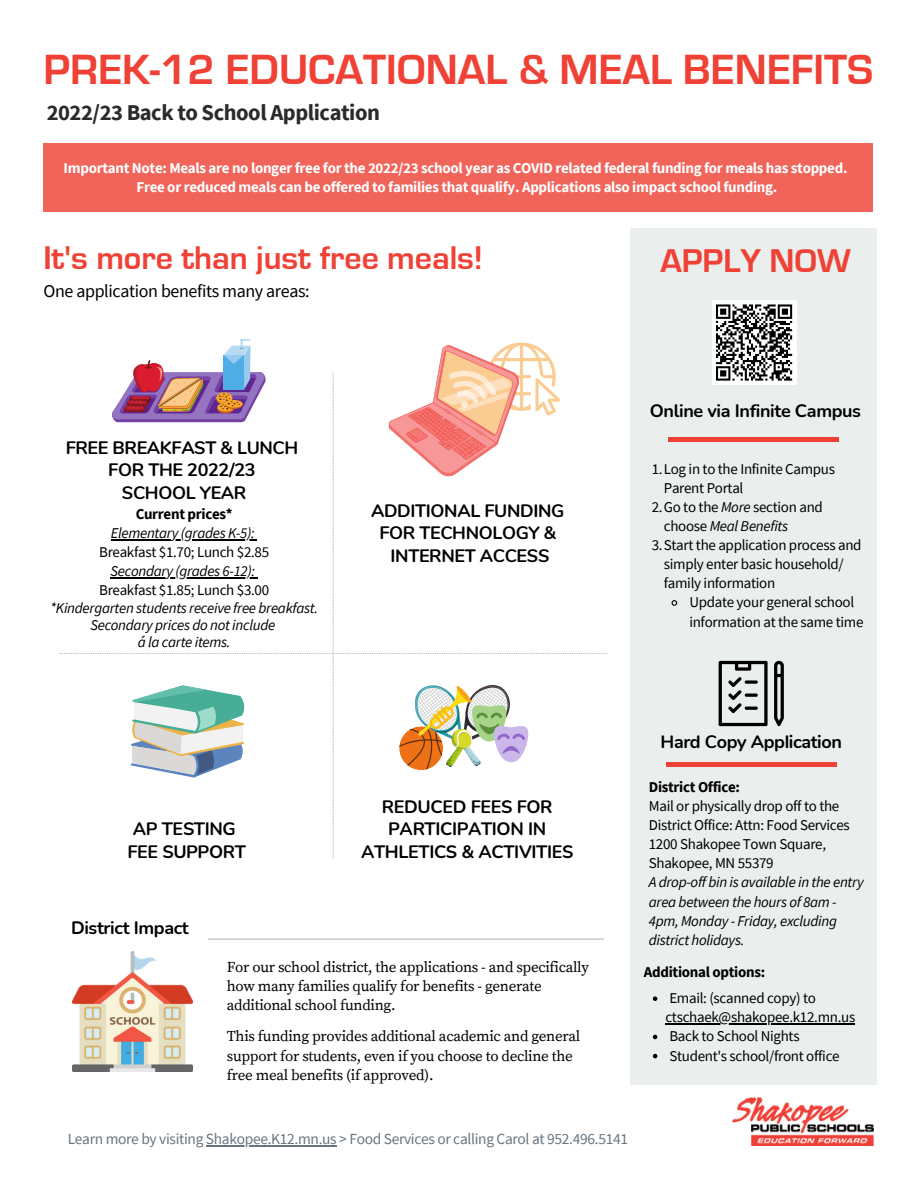
<style>
.page{position:relative;width:918px;height:1188px;background:#fff}
.page>*{position:absolute;margin:0;border:0;box-sizing:border-box;transform-origin:0 0}
.t1{font:700 43.5px "Eurostile";color:#ef4135}
.t2{font:700 33.9px "Eurostile";color:#ef4135}
.t3{font:700 22.5px "Source Sans Pro";letter-spacing:-.02em;color:#2a2a2a}
.t4{font:700 18px/22.5px "Nunito";letter-spacing:-.02em;color:#000;text-align:center}
.t5{font:18px "Source Sans Pro";letter-spacing:-.02em;color:#000}
.t6{font:15.45px "Source Sans Pro";letter-spacing:-.02em;color:#66757f}
.t7{font:15px/19.2px "Source Sans Pro";letter-spacing:-.02em;color:#000}
.t8{font:italic 15px/19.2px "Source Sans Pro";letter-spacing:-.02em;color:#000}
.t9{font:15px/19px "Source Serif Pro";letter-spacing:-.02em;color:#000}
.t10{font:700 15px/19.2px "Source Sans Pro";letter-spacing:-.02em;color:#fff;text-align:center}
.t11{font:700 15px "Source Sans Pro";letter-spacing:-.02em;color:#000}
.s1{font-style:italic}
.s2{font-style:normal}
</style>
<div class="page">
<div style="left:44px;top:144px;width:829px;height:68px;background:#f1645a"></div>
<div style="left:631px;top:228px;width:246px;height:857px;background:#eaeeed"></div>
<svg style="left:774px;top:661px;width:10px;height:65px"></svg>
<svg style="left:719px;top:661px;width:49px;height:65px"></svg>
<div style="left:668px;top:437px;width:171px;height:5px;background:#ef4135"></div>
<div style="left:666px;top:762px;width:171px;height:5px;background:#ef4135"></div>
<img style="left:73px;top:952px;width:119px;height:119px">
<hr style="left:208px;top:939px;width:396px;height:1px;background:#aebcba">
<img style="left:733px;top:1098px;width:140px;height:47px">
<div style="left:712px;top:300px;width:84px;height:85px;background:#fff"></div>
<svg style="left:716px;top:304px;width:77px;height:77px"></svg>
<svg style="left:671px;top:600px;width:7px;height:6px"></svg>
<hr style="left:206px;top:1146px;width:130px;height:1px;background:#66757f">
<svg style="left:653px;top:996px;width:4px;height:5px"></svg>
<svg style="left:653px;top:1035px;width:4px;height:4px"></svg>
<svg style="left:653px;top:1054px;width:4px;height:4px"></svg>
<hr style="left:665px;top:1023px;width:190px;height:2px;background:#000">
<svg style="left:60px;top:339px;width:547px;height:520px"></svg>
<h1 class="t1" style="left:43px;top:49px;width:831px">PREK-12 EDUCATIONAL &amp; MEAL BENEFITS</h1>
<h3 class="t3" style="left:47px;top:98px;width:335px">2022/23 Back to School Application</h3>
<p class="t10" style="left:64px;top:158px;width:785px">Important Note: Meals are no longer free for the 2022/23 school year as COVID related federal funding for meals has stopped.<br>Free or reduced meals can be offered to families that qualify. Applications also impact school funding.</p>
<h2 class="t2" style="left:43px;top:242px;width:441px">It's more than just free meals!</h2>
<p class="t5" style="left:43px;top:279px;width:268px">One application benefits many areas:</p>
<h2 class="t2" style="left:660px;top:245px;width:192px">APPLY NOW</h2>
<p class="t4" style="left:66px;top:436px;width:234px">FREE BREAKFAST &amp; LUNCH<br>FOR THE 2022/23<br>SCHOOL YEAR</p>
<p class="t11" style="left:136px;top:504px;width:99px">Current prices*</p>
<p class="t8" style="left:111px;top:523px;width:146px">Elementary (grades K-5):</p>
<p class="t7" style="left:99px;top:542px;width:172px">Breakfast $1.70; Lunch $2.85</p>
<p class="t8" style="left:111px;top:561px;width:146px">Secondary (grades 6-12):</p>
<p class="t7" style="left:99px;top:580px;width:172px">Breakfast $1.85; Lunch $3.00</p>
<p class="t8" style="left:50px;top:600px;width:269px;line-height:16.8px;text-align:center">*Kindergarten students receive free breakfast.<br>Secondary prices do not include<br>á la carte items.</p>
<p class="t4" style="left:371px;top:500px;width:195px">ADDITIONAL FUNDING<br>FOR TECHNOLOGY &amp;<br>INTERNET ACCESS</p>
<p class="t4" style="left:650px;top:399px;width:213px">Online via Infinite Campus</p>
<p class="t7" style="left:652px;top:459px;width:185px">1.Log in to the Infinite Campus</p>
<p class="t7" style="left:664px;top:478px;width:81px">Parent Portal</p>
<p class="t7" style="left:652px;top:497px;width:173px">2.Go to the <span class="s1">More</span> section and</p>
<p class="t8" style="left:664px;top:516px;width:126px"><span class="s2">choose</span> Meal Benefits</p>
<p class="t7" style="left:652px;top:535px;width:211px">3.Start the application process and</p>
<p class="t7" style="left:664px;top:554px;width:181px">simply enter basic household/</p>
<p class="t7" style="left:664px;top:573px;width:113px">family information</p>
<p class="t7" style="left:689px;top:593px;width:166px">Update your general school</p>
<p class="t7" style="left:689px;top:612px;width:176px">information at the same time</p>
<p class="t4" style="left:127px;top:818px;width:120px">AP TESTING<br>FEE SUPPORT</p>
<p class="t4" style="left:71px;top:917px;width:119px">District Impact</p>
<p class="t4" style="left:361px;top:796px;width:214px">REDUCED FEES FOR<br>PARTICIPATION IN<br>ATHLETICS &amp; ACTIVITIES</p>
<p class="t9" style="left:227px;top:958px;width:364px">For our school district, the applications - and specifically how many families qualify for benefits - generate additional school funding.</p>
<p class="t9" style="left:227px;top:1028px;width:355px">This funding provides additional academic and general support for students, even if you choose to decline the free meal benefits (if approved).</p>
<p class="t4" style="left:661px;top:731px;width:183px">Hard Copy Application</p>
<p class="t11" style="left:649px;top:777px;width:93px">District Office:</p>
<p class="t7" style="left:649px;top:796px;width:203px">Mail or physically drop off to the<br>District Office: Attn: Food Services<br>1200 Shakopee Town Square,<br>Shakopee, MN 55379</p>
<p class="t8" style="left:649px;top:872px;width:216px">A drop-off bin is available in the entry area between the hours of 8am -<br>4pm, Monday - Friday, excluding district holidays.</p>
<p class="t11" style="left:644px;top:963px;width:123px">Additional options:</p>
<p class="t7" style="left:665px;top:1007px;width:191px">ctschaek@shakopee.k12.mn.us</p>
<p class="t7" style="left:669px;top:988px;width:148px">Email: (scanned copy) to</p>
<p class="t7" style="left:669px;top:1027px;width:172px">Back to School Nights<br>Student's school/front office</p>
<p class="t6" style="left:68px;top:1129px;width:562px">Learn more by visiting Shakopee.K12.mn.us &gt; Food Services or calling Carol at 952.496.5141</p>
</div>
